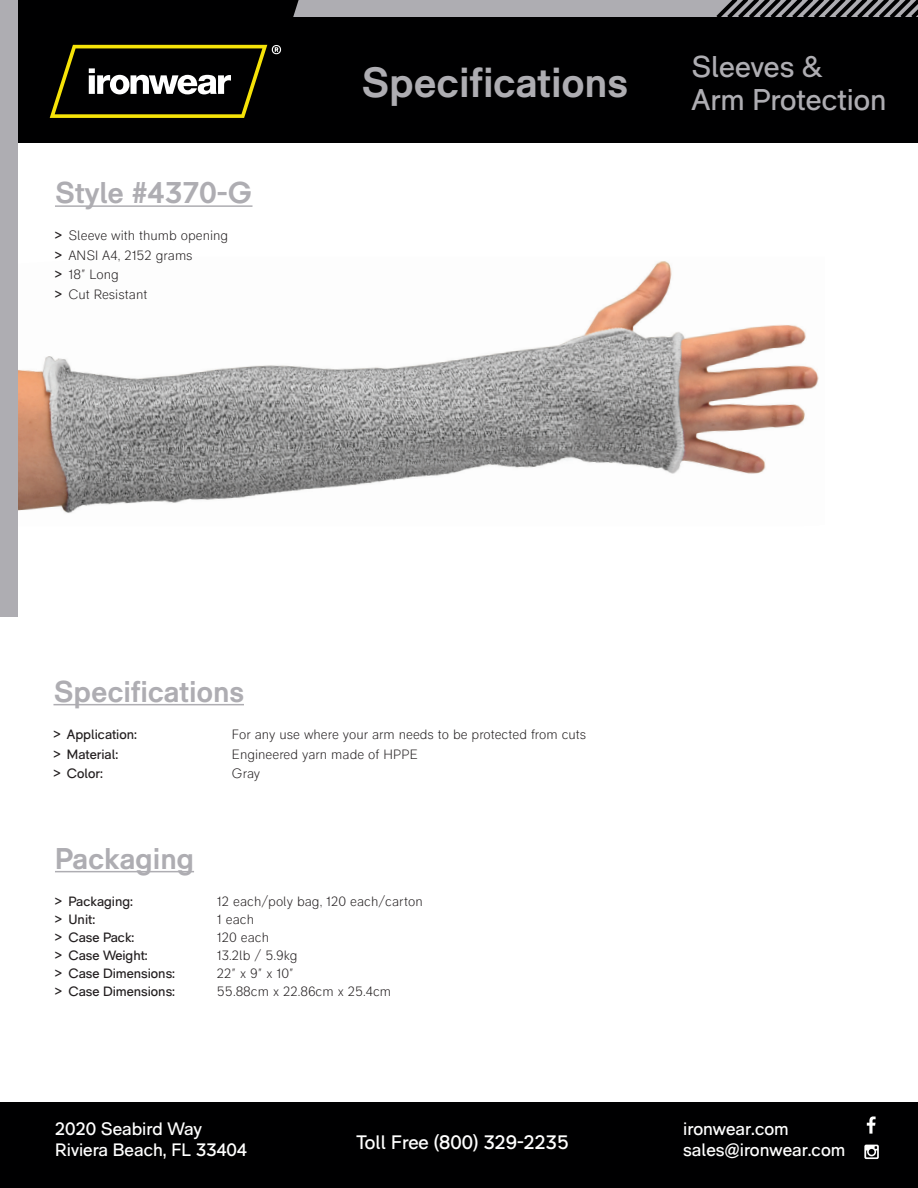
<style>
.page{position:relative;width:918px;height:1188px;background:#fff}
.page>*{position:absolute;margin:0;border:0;box-sizing:border-box;transform-origin:0 0}
.t1{font:700 42px "RM Pro";color:#aeadb2}
.t2{font:700 30px "RM Pro";color:#aeadb2}
.t3{font:30px/33px "RM Pro";color:#aeadb2}
.t4{font:19.5px "RM Pro";color:#fff}
.t5{font:18px/21px "RM Pro";color:#fff}
.t6{font:300 13.5px/19.5px "RM Pro";color:#231f20}
.t7{font:13.5px "RM Pro";color:#231f20}
.s1{font-weight:400}
</style>
<div class="page">
<div style="left:0;top:1102px;width:918px;height:86px;background:#000001"></div>
<svg style="left:867px;top:1116px;width:9px;height:18px"></svg>
<svg style="left:864px;top:1145px;width:15px;height:14px"></svg>
<img style="left:17px;top:256px;width:802px;height:270px">
<div style="left:0;top:0;width:918px;height:143px;background:#000001"></div>
<div style="left:0;top:0;width:918px;height:16px;background:#aeadb2"></div>
<div style="left:17px;top:0;width:282px;height:30px;background:#000001"></div>
<div style="left:0;top:0;width:17px;height:616px;background:#aeadb2"></div>
<svg style="left:712px;top:0;width:206px;height:17px"></svg>
<hr style="left:55px;top:205px;width:198px;height:2px;background:#aeadb2">
<hr style="left:53px;top:704px;width:191px;height:1px;background:#aeadb2">
<hr style="left:55px;top:871px;width:139px;height:1px;background:#aeadb2">
<svg style="left:50px;top:45px;width:231px;height:73px"></svg>
<h2 class="t2" style="left:55px;top:175px;width:199px">Style #4370-G</h2>
<p class="t6" style="left:55px;top:226px;width:175px"><span class="s1">&gt;</span> Sleeve with thumb opening <span class="s1">&gt;</span> ANSI A4, 2152 grams<br><span class="s1">&gt;</span> 18” Long<br><span class="s1">&gt;</span> Cut Resistant</p>
<h1 class="t1" style="left:361px;top:57px;width:268px">Specifications</h1>
<h2 class="t3" style="left:691px;top:50px;width:196px">Sleeves &amp;<br>Arm Protection</h2>
<h2 class="t2" style="left:53px;top:673px;width:192px">Specifications</h2>
<p class="t7" style="left:53px;top:726px;width:85px">&gt; Application:</p>
<p class="t6" style="left:232px;top:725px;width:356px">For any use where your arm needs to be protected from cuts</p>
<p class="t7" style="left:53px;top:746px;width:66px">&gt; Material:</p>
<p class="t6" style="left:232px;top:745px;width:187px">Engineered yarn made of HPPE</p>
<p class="t7" style="left:53px;top:765px;width:51px">&gt; Color:</p>
<p class="t6" style="left:232px;top:764px;width:30px">Gray</p>
<h2 class="t2" style="left:55px;top:840px;width:141px">Packaging</h2>
<p class="t7" style="left:55px;top:893px;width:80px">&gt; Packaging:</p>
<p class="t6" style="left:217px;top:892px;width:207px">12 each/poly bag, 120 each/carton</p>
<p class="t7" style="left:55px;top:911px;width:42px">&gt; Unit:</p>
<p class="t6" style="left:217px;top:910px;width:39px">1 each</p>
<p class="t7" style="left:55px;top:929px;width:81px">&gt; Case Pack:</p>
<p class="t6" style="left:217px;top:928px;width:54px">120 each</p>
<p class="t7" style="left:55px;top:947px;width:94px">&gt; Case Weight:</p>
<p class="t6" style="left:217px;top:946px;width:82px">13.2lb / 5.9kg</p>
<p class="t7" style="left:55px;top:965px;width:122px">&gt; Case Dimensions:</p>
<p class="t6" style="left:217px;top:964px;width:78px">22” x 9” x 10”</p>
<p class="t7" style="left:55px;top:983px;width:122px">&gt; Case Dimensions:</p>
<p class="t6" style="left:217px;top:982px;width:176px">55.88cm x 22.86cm x 25.4cm</p>
<h3 class="t5" style="left:55px;top:1119px;width:193px">2020 Seabird Way<br>Riviera Beach, FL 33404</h3>
<h3 class="t5" style="left:683px;top:1119px;width:107px">ironwear.com</h3>
<h3 class="t4" style="left:356px;top:1131px;width:214px">Toll Free (800) 329-2235</h3>
<h3 class="t5" style="left:683px;top:1140px;width:164px">sales@ironwear.com</h3>
</div>
